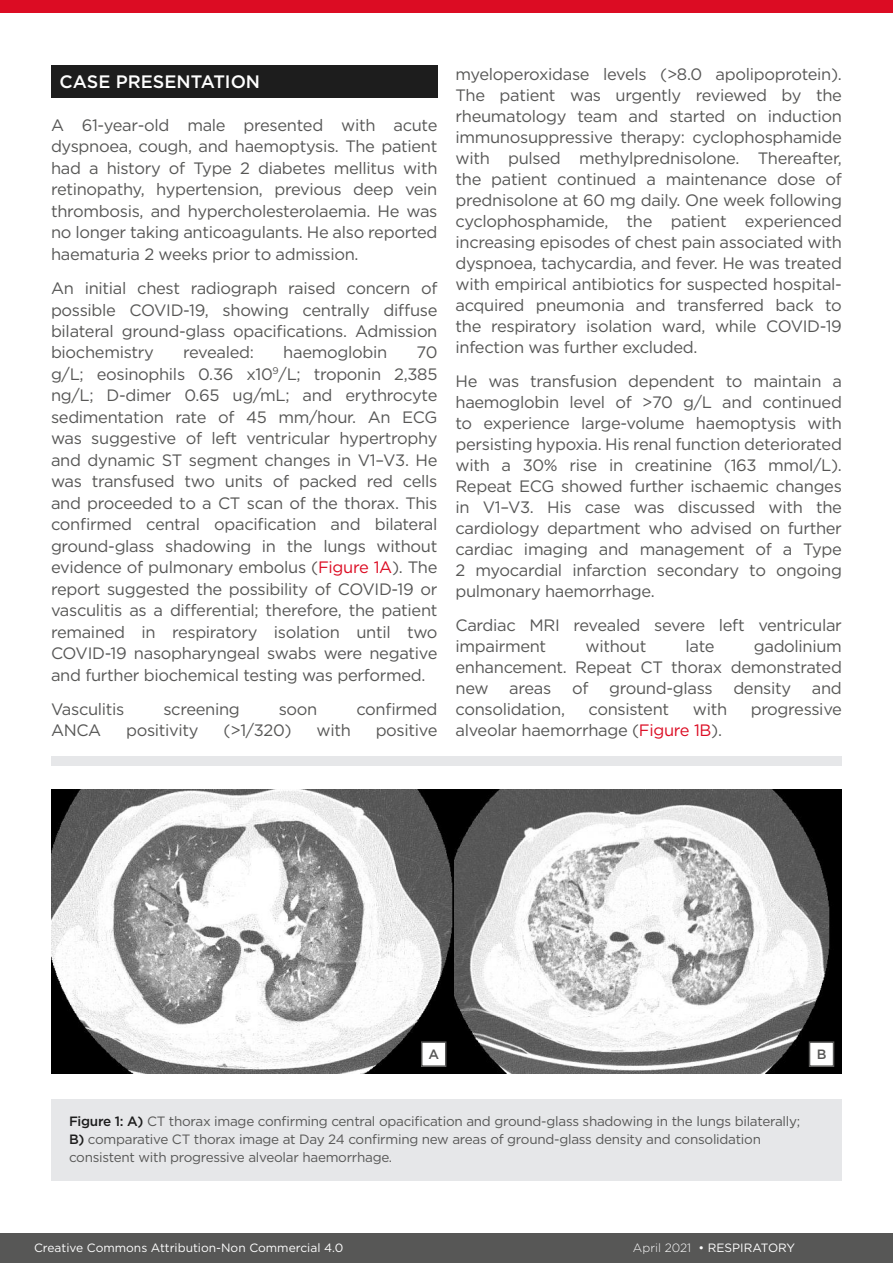
<style>
.page{position:relative;width:893px;height:1263px;background:#fff}
.page>*{position:absolute;margin:0;border:0;box-sizing:border-box;transform-origin:0 0}
.H1__Heading_1{font:500 18px "Gotham";color:#fff}
.Body_Text__Justifica{font:16.5px/21px "Gotham";letter-spacing:-.02em;color:#575756;text-align:justify}
.t1{font:13.5px/18px "Gotham";letter-spacing:-.02em;color:#575756}
.t2{font:500 13.5px "Gotham";color:#575756}
.t3{font:12px "Gotham";color:#fff}
.s1{color:#dc0c23}
.s2{font-weight:500;color:#1d1d1d}
.s3{font-weight:300}
</style>
<div class="page">
<div style="left:0;top:0;width:893px;height:13px;background:#dc0c23"></div>
<div style="left:0;top:1233px;width:893px;height:30px;background:#575756"></div>
<div style="left:51px;top:65px;width:386px;height:33px;background:#1d1d1d"></div>
<div style="left:51px;top:756px;width:791px;height:10px;background:#e6e7e9"></div>
<div style="left:51px;top:1099px;width:791px;height:81px;background:#e6e7e9"></div>
<img style="left:51px;top:789px;width:791px;height:284px">
<div style="left:422px;top:1042px;width:24px;height:24px;background:#fff"></div>
<div style="left:421px;top:1041px;width:25px;height:26px;border:2px solid #575756"></div>
<div style="left:809px;top:1042px;width:24px;height:24px;background:#fff"></div>
<div style="left:809px;top:1041px;width:25px;height:26px;border:2px solid #575756"></div>
<p class="H1__Heading_1" style="left:60px;top:70px;width:202px">CASE PRESENTATION</p>
<p class="Body_Text__Justifica" style="left:51px;top:114px;width:388px;line-height:21.5px">A 61-year-old male presented with acute dyspnoea, cough, and haemoptysis. The patient had a history of Type 2 diabetes mellitus with retinopathy, hypertension, previous deep vein thrombosis, and hypercholesterolaemia. He was no longer taking anticoagulants. He also reported haematuria 2 weeks prior to admission.</p>
<p class="Body_Text__Justifica" style="left:51px;top:277px;width:388px;line-height:21.5px">An initial chest radiograph raised concern of possible COVID-19, showing centrally diffuse bilateral ground-glass opacifications. Admission biochemistry</p>
<p class="Body_Text__Justifica" style="left:183px;top:342px;width:72px">revealed:</p>
<p class="Body_Text__Justifica" style="left:283px;top:342px;width:105px">haemoglobin</p>
<p class="Body_Text__Justifica" style="left:51px;top:342px;width:388px;line-height:21.5px;text-indent:365px">70 g/L; eosinophils 0.36 x10<sup>9</sup>/L; troponin 2,385 ng/L; D-dimer 0.65 ug/mL; and erythrocyte sedimentation rate of 45 mm/hour. An ECG was suggestive of left ventricular hypertrophy and dynamic ST segment changes in V1–V3. He was transfused two units of packed red cells and proceeded to a CT scan of the thorax. This confirmed central opacification and bilateral ground-glass shadowing in the lungs without evidence of pulmonary embolus (<span class="s1">Figure 1A</span>). The report suggested the possibility of COVID-19 or vasculitis as a differential; therefore, the patient remained in respiratory isolation until two COVID-19 nasopharyngeal swabs were negative and further biochemical testing was performed.</p>
<p class="Body_Text__Justifica" style="left:51px;top:698px;width:75px">Vasculitis</p>
<p class="Body_Text__Justifica" style="left:163px;top:698px;width:78px">screening</p>
<p class="Body_Text__Justifica" style="left:279px;top:698px;width:40px">soon</p>
<p class="Body_Text__Justifica" style="left:356px;top:698px;width:83px">confirmed</p>
<p class="Body_Text__Justifica" style="left:51px;top:720px;width:52px">ANCA</p>
<p class="Body_Text__Justifica" style="left:126px;top:720px;width:74px">positivity</p>
<p class="Body_Text__Justifica" style="left:223px;top:720px;width:70px">(&gt;1/320)</p>
<p class="Body_Text__Justifica" style="left:317px;top:720px;width:36px">with</p>
<p class="Body_Text__Justifica" style="left:376px;top:720px;width:63px">positive</p>
<p class="Body_Text__Justifica" style="left:455px;top:63px;width:388px">myeloperoxidase levels (&gt;8.0 apolipoprotein).<br>The patient was urgently reviewed by the rheumatology team and started on induction immunosuppressive therapy: cyclophosphamide with pulsed methylprednisolone. Thereafter, the patient continued a maintenance dose of prednisolone at 60 mg daily. One week following cyclophosphamide, the patient experienced increasing episodes of chest pain associated with dyspnoea, tachycardia, and fever. He was treated with empirical antibiotics for suspected hospital&shy;acquired pneumonia and transferred back to the respiratory isolation ward, while COVID-19 infection was further excluded.</p>
<p class="Body_Text__Justifica" style="left:455px;top:370px;width:388px">He was transfusion dependent to maintain a haemoglobin level of &gt;70 g/L and continued to experience large-volume haemoptysis with persisting hypoxia. His renal function deteriorated with a 30% rise in creatinine (163 mmol/L).<br>Repeat ECG showed further ischaemic changes in V1–V3. His case was discussed with the cardiology department who advised on further cardiac imaging and management of a Type 2 myocardial infarction secondary to ongoing pulmonary haemorrhage.</p>
<p class="Body_Text__Justifica" style="left:455px;top:614px;width:388px">Cardiac MRI revealed severe left ventricular impairment</p>
<p class="Body_Text__Justifica" style="left:455px;top:635px;width:388px;text-indent:298px">gadolinium enhancement. Repeat CT thorax demonstrated new</p>
<p class="Body_Text__Justifica" style="left:585px;top:635px;width:62px">without</p>
<p class="Body_Text__Justifica" style="left:686px;top:635px;width:31px">late</p>
<p class="Body_Text__Justifica" style="left:509px;top:677px;width:44px">areas</p>
<p class="Body_Text__Justifica" style="left:572px;top:677px;width:18px">of</p>
<p class="Body_Text__Justifica" style="left:609px;top:677px;width:105px">ground-glass</p>
<p class="Body_Text__Justifica" style="left:733px;top:677px;width:59px">density</p>
<p class="Body_Text__Justifica" style="left:812px;top:677px;width:32px">and</p>
<p class="Body_Text__Justifica" style="left:455px;top:699px;width:111px">consolidation,</p>
<p class="Body_Text__Justifica" style="left:589px;top:699px;width:82px">consistent</p>
<p class="Body_Text__Justifica" style="left:693px;top:699px;width:36px">with</p>
<p class="Body_Text__Justifica" style="left:751px;top:699px;width:93px">progressive</p>
<p class="Body_Text__Justifica" style="left:455px;top:720px;width:268px">alveolar haemorrhage (<span class="s1">Figure 1B</span>).</p>
<p class="t2" style="left:428px;top:1045px;width:12px">A</p>
<p class="t2" style="left:817px;top:1045px;width:11px">B</p>
<p class="t1" style="left:69px;top:1112px;width:733px"><span class="s2">Figure 1: A)</span> CT thorax image confirming central opacification and ground-glass shadowing in the lungs bilaterally;<br><span class="s2">B)</span> comparative CT thorax image at Day 24 confirming new areas of ground-glass density and consolidation consistent with progressive alveolar haemorrhage.</p>
<p class="t3" style="left:34px;top:1240px;width:311px">Creative Commons Attribution-Non Commercial 4.0</p>
<p class="t3" style="left:633px;top:1240px;width:164px"><span class="s3">April 2021</span> • RESPIRATORY</p>
</div>
